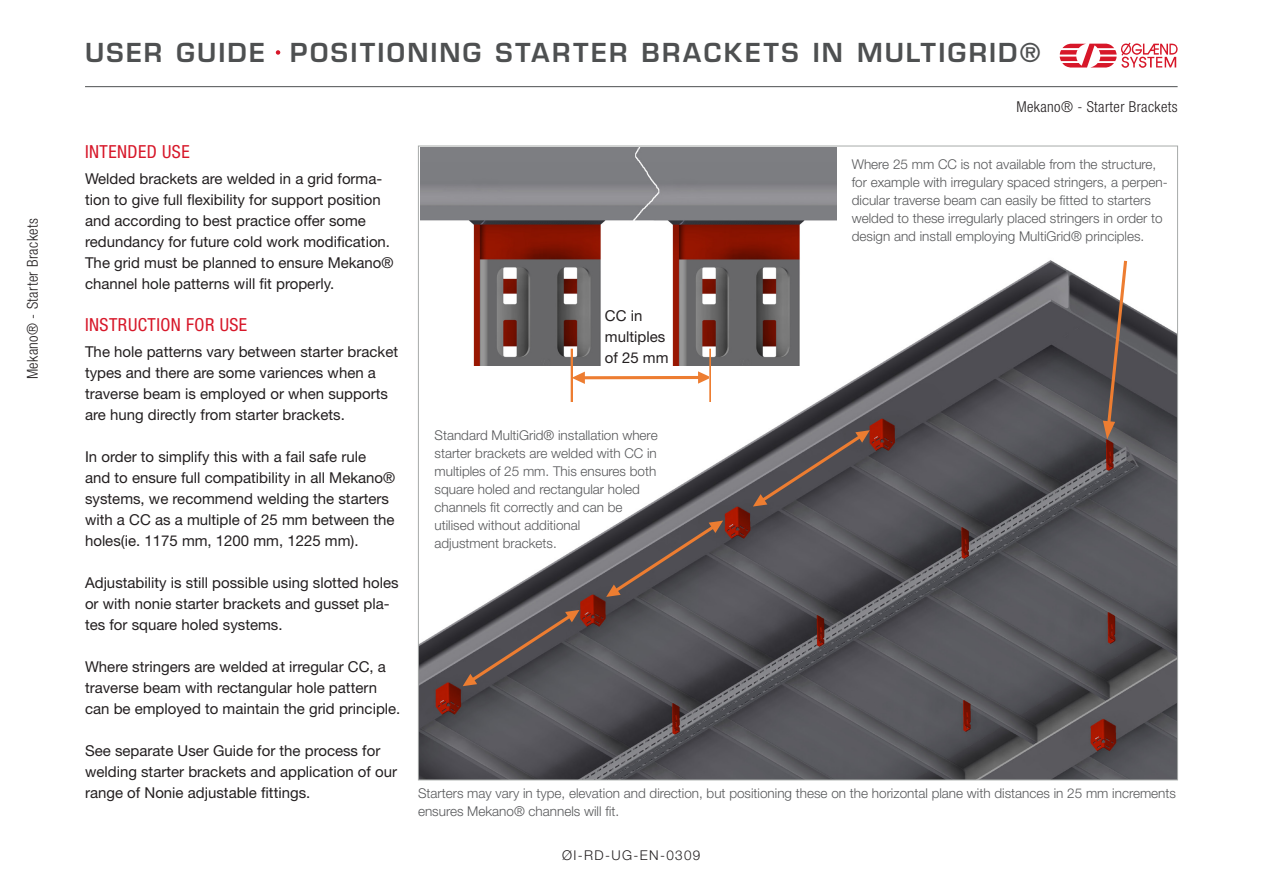
<style>
.page{position:relative;width:1263px;height:893px;background:#fff}
.page>*{position:absolute;margin:0;border:0;box-sizing:border-box;transform-origin:0 0}
.t1{font:600 25.5px "Eurostile LT Std";letter-spacing:.09em;color:#4e5051}
.t2{font:condensed 18px "Helvetica Neue LT Std";letter-spacing:.025em;color:#d71729}
.Brødtekst{font:15px/21px "Helvetica Neue LT Std";color:#231f20}
.Seksjon{font:300 condensed 15px "Helvetica Neue LT Std";letter-spacing:.025em;color:#231f20}
.Bildetekst{font:300 13.5px/18px "Helvetica Neue LT Std";color:#57585a}
.Nummer{font:300 13.5px "Helvetica Neue LT Std";letter-spacing:.1em;color:#231f20}
</style>
<div class="page">
<hr style="left:85px;top:86px;width:1092px;height:1px;background:#4e5051">
<svg style="left:1060px;top:42px;width:117px;height:26px"></svg>
<div style="left:274px;top:49px;width:8px;height:7px;background:#d71729;border-radius:50%"></div>
<div style="left:273px;top:47px;width:10px;height:11px;border:3px solid #fff;border-radius:50%"></div>
<img style="left:420px;top:260px;width:756px;height:518px">
<img style="left:420px;top:148px;width:417px;height:218px">
<hr style="left:583px;top:376px;width:117px;height:3px;background:#ed7d31">
<svg style="left:698px;top:371px;width:10px;height:13px"></svg>
<svg style="left:572px;top:372px;width:13px;height:12px"></svg>
<hr style="left:571px;top:349px;width:1px;height:52px;background:#ed7d31">
<hr style="left:709px;top:349px;width:2px;height:52px;background:#ed7d31">
<svg style="left:1101px;top:260px;width:30px;height:180px"></svg>
<svg style="left:459px;top:605px;width:124px;height:86px;background:#5d5758"></svg>
<svg style="left:603px;top:515px;width:123px;height:87px;background:#5e5859"></svg>
<svg style="left:749px;top:425px;width:124px;height:87px;background:#5f585a"></svg>
<p class="Seksjon" style="left:24px;top:379px;width:163px;rotate:-90deg">Mekano® - Starter Brackets</p>
<h1 class="t1" style="left:85px;top:36px;width:181px">USER GUIDE</h1>
<h2 class="t1" style="left:290px;top:36px;width:752px">POSITIONING STARTER BRACKETS IN MULTIGRID®</h2>
<p class="Seksjon" style="left:1016px;top:98px;width:163px">Mekano® - Starter Brackets</p>
<h3 class="t2" style="left:85px;top:142px;width:106px">INTENDED USE</h3>
<p class="Brødtekst" style="left:85px;top:168px;width:310px">Welded brackets are welded in a grid forma&shy;tion to give full flexibility for support position and according to best practice offer some redundancy for future cold work modification.<br>The grid must be planned to ensure Mekano® channel hole patterns will fit properly.</p>
<h3 class="t2" style="left:85px;top:315px;width:164px">INSTRUCTION FOR USE</h3>
<p class="Brødtekst" style="left:85px;top:341px;width:315px">The hole patterns vary between starter bracket types and there are some variences when a traverse beam is employed or when supports are hung directly from starter brackets.</p>
<p class="Brødtekst" style="left:85px;top:446px;width:312px">In order to simplify this with a fail safe rule and to ensure full compatibility in all Mekano® systems, we recommend welding the starters with a CC as a multiple of 25 mm between the holes(ie. 1175 mm, 1200 mm, 1225 mm).</p>
<p class="Brødtekst" style="left:85px;top:572px;width:315px">Adjustability is still possible using slotted holes or with nonie starter brackets and gusset pla&shy;tes for square holed systems.</p>
<p class="Brødtekst" style="left:85px;top:656px;width:317px">Where stringers are welded at irregular CC, a traverse beam with rectangular hole pattern can be employed to maintain the grid principle.</p>
<p class="Brødtekst" style="left:85px;top:740px;width:313px">See separate User Guide for the process for welding starter brackets and application of our range of Nonie adjustable fittings.</p>
<p class="Brødtekst" style="left:605px;top:305px;width:39px">CC in</p>
<p class="Brødtekst" style="left:605px;top:326px;width:62px">multiples</p>
<p class="Brødtekst" style="left:605px;top:347px;width:65px">of 25 mm</p>
<p class="Bildetekst" style="left:435px;top:426px;width:225px">Standard MultiGrid® installation where starter brackets are welded with CC in multiples of 25 mm. This ensures both square holed and rectangular holed channels fit correctly and can be utilised without additional<br>adjustment brackets.</p>
<p class="Bildetekst" style="left:852px;top:155px;width:317px">Where 25 mm CC is not available from the structure, for example with irregulary spaced stringers, a perpen&shy;dicular traverse beam can easily be fitted to starters welded to these irregularly placed stringers in order to design and install employing MultiGrid® principles.</p>
<p class="Bildetekst" style="left:418px;top:783px;width:759px">Starters may vary in type, elevation and direction, but positioning these on the horizontal plane with distances in 25 mm increments ensures Mekano® channels will fit.</p>
<p class="Nummer" style="left:562px;top:847px;width:140px">ØI-RD-UG-EN-0309</p>
</div>
